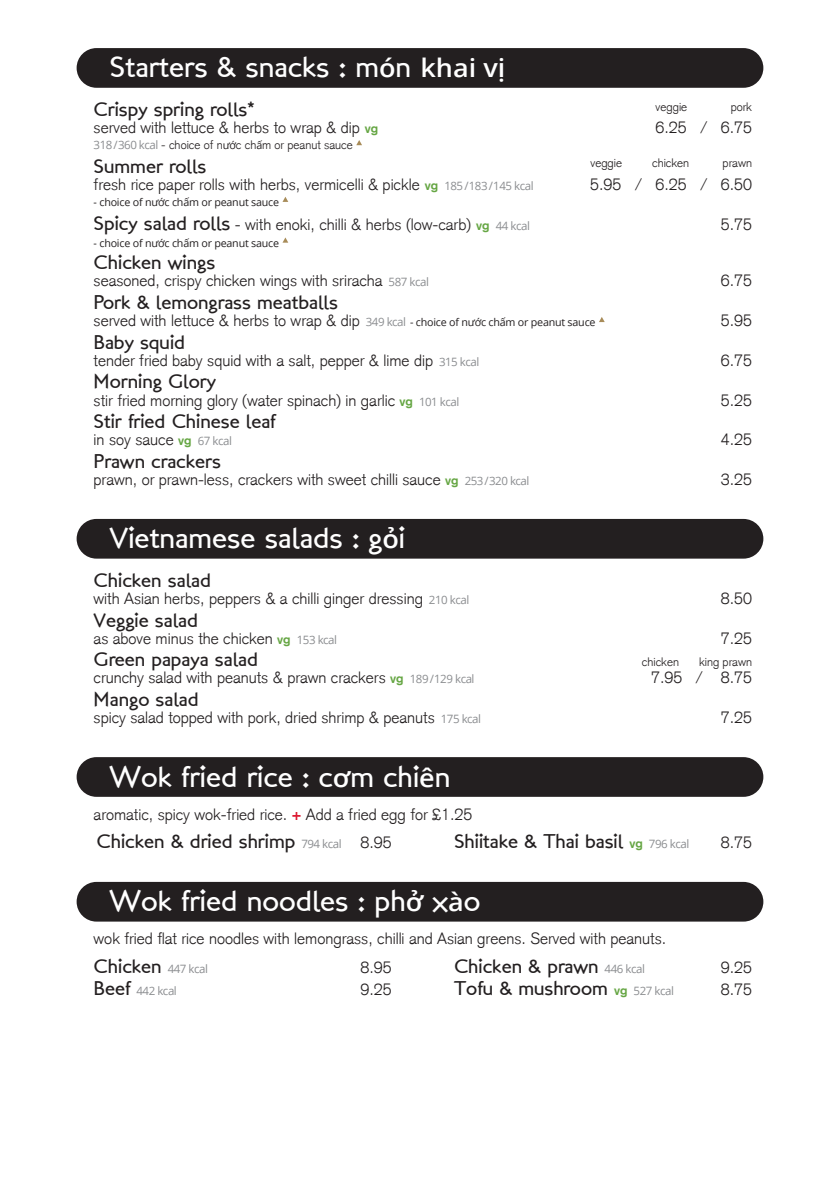
<style>
.page{position:relative;width:840px;height:1191px;background:#fff}
.page>*{position:absolute;margin:0;border:0;box-sizing:border-box;transform-origin:0 0}
.Section_-_Heading{font:30px "London Between";color:#fff}
.Dish_-_Title{font:20px "London Between";color:#231f20}
.Dish_-_Description{font:300 16px "Basic Commercial LT";color:#231f20}
.Prices{font:300 16px "Basic Commercial LT";color:#231f20}
.Dish_-_Title-2{font:300 16px "Basic Commercial LT";color:#231f20}
.Dish_-_Option{font:300 12px "Basic Commercial LT";color:#231f20}
.Dish_-_Description-2{font:300 12px "Basic Commercial LT";color:#231f20}
.Dish_-_Title-3{font:11.6px "Open Sans";letter-spacing:-.04em;color:#8b8d90}
.Dish_-_Description-3{font:10.6px "Open Sans";letter-spacing:-.02em;color:#231f20}
.s1{font-family:"Open Sans";font-weight:600;font-size:25.4px}
.s2{font-family:"Basic Commercial LT";font-weight:700}
.s3{font-weight:700;font-size:13px;color:#66a644}
.s4{font-family:"Open Sans";font-weight:400;font-size:11.6px;color:#8b8d90}
.s5{font-family:"Open Sans";font-weight:400;font-size:10.6px}
.s6{font-family:"London Between";font-weight:400;font-size:20px}
.s7{font-weight:700;color:#dc1a32}
.s8{font-family:"Open Sans";font-size:11.6px;color:#8b8d90}
.s9{font-family:"Basic Commercial LT";font-weight:700;font-size:13px;color:#66a644}
.s10{font-family:"London Between";font-size:20px;color:#231f20}
</style>
<div class="page">
<div style="left:77px;top:48px;width:686px;height:40px;background:#231f20;border-radius:20px"></div>
<div style="left:77px;top:519px;width:686px;height:39px;background:#231f20;border-radius:20px"></div>
<div style="left:77px;top:882px;width:686px;height:39px;background:#231f20;border-radius:20px"></div>
<div style="left:77px;top:757px;width:686px;height:40px;background:#231f20;border-radius:20px"></div>
<svg style="left:356px;top:140px;width:6px;height:5px"></svg>
<svg style="left:282px;top:197px;width:6px;height:5px"></svg>
<svg style="left:282px;top:237px;width:6px;height:6px"></svg>
<svg style="left:599px;top:317px;width:5px;height:5px"></svg>
<p class="Section_-_Heading" style="left:110px;top:49px;width:397px">Starters &amp; snacks : m<span class="s1">ó</span>n <span class="s1">khai vị</span></p>
<p class="Dish_-_Title" style="left:94px;top:97px;width:162px">Crispy spring rolls<span class="s2">*</span></p>
<p class="Dish_-_Description" style="left:94px;top:118px;width:286px">served with lettuce &amp; herbs to wrap &amp; dip <span class="s3">vg</span></p>
<p class="Dish_-_Description-2" style="left:94px;top:138px;width:260px"><span class="s4">318 / 360 kcal</span> - choice of n<span class="s5">ướ</span>c ch<span class="s5">ấ</span>m or peanut sauce</p>
<p class="Dish_-_Title" style="left:94px;top:154px;width:114px">Summer rolls</p>
<p class="Dish_-_Description" style="left:94px;top:175px;width:441px">fresh rice paper rolls with herbs, vermicelli &amp; pickle <span class="s3">vg</span> <span class="s4">185 / 183 / 145 kcal</span></p>
<p class="Dish_-_Description-3" style="left:94px;top:195px;width:187px">- choice of nước chấm or peanut sauce</p>
<p class="Dish_-_Title-2" style="left:94px;top:215px;width:437px"><span class="s6">Spicy salad rolls</span> - with enoki, chilli &amp; herbs (low-carb) <span class="s3">vg</span> <span class="s4">44 kcal</span></p>
<p class="Dish_-_Description-3" style="left:94px;top:236px;width:187px">- choice of nước chấm or peanut sauce</p>
<p class="Dish_-_Title" style="left:94px;top:250px;width:123px">Chicken wings</p>
<p class="Dish_-_Description" style="left:94px;top:271px;width:336px">seasoned, crispy chicken wings with sriracha <span class="s4">587 kcal</span></p>
<p class="Dish_-_Title" style="left:94px;top:290px;width:246px">Pork &amp; lemongrass meatballs</p>
<p class="Dish_-_Description" style="left:94px;top:311px;width:503px">served with lettuce &amp; herbs to wrap &amp; dip <span class="s4">349 kcal</span> <span class="s5">- choice of nước chấm or peanut sauce</span></p>
<p class="Dish_-_Title" style="left:94px;top:330px;width:93px">Baby squid</p>
<p class="Dish_-_Description" style="left:94px;top:351px;width:387px">tender fried baby squid with a salt, pepper &amp; lime dip <span class="s4">315 kcal</span></p>
<p class="Dish_-_Title" style="left:94px;top:369px;width:124px">Morning Glory</p>
<p class="Dish_-_Description" style="left:94px;top:390px;width:367px">stir fried morning glory (water spinach) in garlic <span class="s3">vg</span> <span class="s4">101 kcal</span></p>
<p class="Dish_-_Title" style="left:94px;top:409px;width:183px">Stir fried Chinese leaf</p>
<p class="Dish_-_Description" style="left:94px;top:430px;width:140px">in soy sauce <span class="s3">vg</span> <span class="s4">67 kcal</span></p>
<p class="Dish_-_Title" style="left:94px;top:449px;width:129px">Prawn crackers</p>
<p class="Dish_-_Description" style="left:94px;top:470px;width:437px">prawn, or prawn-less, crackers with sweet chilli sauce <span class="s3">vg</span> <span class="s4">253 / 320 kcal</span></p>
<p class="Dish_-_Option" style="left:655px;top:99px;width:33px">veggie</p>
<p class="Dish_-_Option" style="left:730px;top:99px;width:23px">pork</p>
<p class="Prices" style="left:655px;top:118px;width:98px">6.25 / 6.75</p>
<p class="Dish_-_Option" style="left:590px;top:156px;width:33px">veggie</p>
<p class="Dish_-_Option" style="left:651px;top:156px;width:39px">chicken</p>
<p class="Dish_-_Option" style="left:722px;top:156px;width:31px">prawn</p>
<p class="Prices" style="left:590px;top:175px;width:163px">5.95 / 6.25 / 6.50</p>
<p class="Prices" style="left:720px;top:215px;width:33px">5.75</p>
<p class="Prices" style="left:720px;top:271px;width:33px">6.75</p>
<p class="Prices" style="left:720px;top:311px;width:33px">5.95</p>
<p class="Prices" style="left:720px;top:351px;width:33px">6.75</p>
<p class="Prices" style="left:720px;top:390px;width:33px">5.25</p>
<p class="Prices" style="left:720px;top:430px;width:33px">4.25</p>
<p class="Prices" style="left:720px;top:470px;width:33px">3.25</p>
<p class="Section_-_Heading" style="left:110px;top:519px;width:297px">Vietnamese salads : g<span class="s1">ỏ</span>i</p>
<p class="Dish_-_Title" style="left:94px;top:568px;width:119px">Chicken salad</p>
<p class="Dish_-_Description" style="left:94px;top:589px;width:377px">with Asian herbs, peppers &amp; a chilli ginger dressing <span class="s4">210 kcal</span></p>
<p class="Dish_-_Title" style="left:94px;top:607px;width:106px">Veggie salad</p>
<p class="Dish_-_Description" style="left:94px;top:629px;width:245px">as above minus the chicken <span class="s3">vg</span> <span class="s4">153 kcal</span></p>
<p class="Dish_-_Title" style="left:94px;top:647px;width:166px">Green papaya salad</p>
<p class="Dish_-_Description" style="left:94px;top:668px;width:382px">crunchy salad with peanuts &amp; prawn crackers <span class="s3">vg</span> <span class="s4">189 / 129 kcal</span></p>
<p class="Dish_-_Title" style="left:94px;top:687px;width:106px">Mango salad</p>
<p class="Dish_-_Description" style="left:94px;top:708px;width:389px">spicy salad topped with pork, dried shrimp &amp; peanuts <span class="s4">175 kcal</span></p>
<p class="Section_-_Heading" style="left:110px;top:758px;width:342px">Wok fried rice : c<span class="s1">ơ</span>m chi<span class="s1">ê</span>n</p>
<p class="Dish_-_Description" style="left:94px;top:804px;width:380px">aromatic, spicy wok-fried rice. <span class="s7">+</span> Add a fried egg for £1.25</p>
<p class="Prices" style="left:720px;top:589px;width:33px">8.50</p>
<p class="Prices" style="left:720px;top:629px;width:33px">7.25</p>
<p class="Prices" style="left:650px;top:668px;width:102px">7.95 / 8.75</p>
<p class="Dish_-_Option" style="left:641px;top:655px;width:39px">chicken</p>
<p class="Dish_-_Option" style="left:698px;top:655px;width:54px">king prawn</p>
<p class="Prices" style="left:720px;top:708px;width:33px">7.25</p>
<p class="Dish_-_Title" style="left:96px;top:828px;width:246px">Chicken &amp; dried shrimp <span class="s8">794 kcal</span></p>
<p class="Dish_-_Title" style="left:454px;top:828px;width:237px">Shiitake &amp; Thai basil <span class="s9">vg</span> <span class="s8">796 kcal</span></p>
<p class="Prices" style="left:360px;top:833px;width:33px">8.95</p>
<p class="Prices" style="left:720px;top:833px;width:33px">8.75</p>
<p class="Section_-_Heading" style="left:110px;top:882px;width:372px">Wok fried noodles : ph<span class="s1">ở</span> x<span class="s1">à</span>o</p>
<p class="Dish_-_Description" style="left:94px;top:929px;width:573px">wok fried flat rice noodles with lemongrass, chilli and Asian greens. Served with peanuts.</p>
<p class="Dish_-_Title" style="left:94px;top:953px;width:116px">Chicken <span class="s8">447 kcal</span></p>
<p class="Dish_-_Title-3" style="left:94px;top:983px;width:85px"><span class="s10">Beef</span> 442 kcal</p>
<p class="Dish_-_Title" style="left:454px;top:953px;width:192px">Chicken &amp; prawn <span class="s8">446 kcal</span></p>
<p class="Dish_-_Title" style="left:454px;top:976px;width:221px">Tofu &amp; mushroom <span class="s9">vg</span> <span class="s8">527 kcal</span></p>
<p class="Prices" style="left:360px;top:957px;width:33px">8.95</p>
<p class="Prices" style="left:720px;top:957px;width:33px">9.25</p>
<p class="Prices" style="left:360px;top:980px;width:33px">9.25</p>
<p class="Prices" style="left:720px;top:980px;width:33px">8.75</p>
</div>
